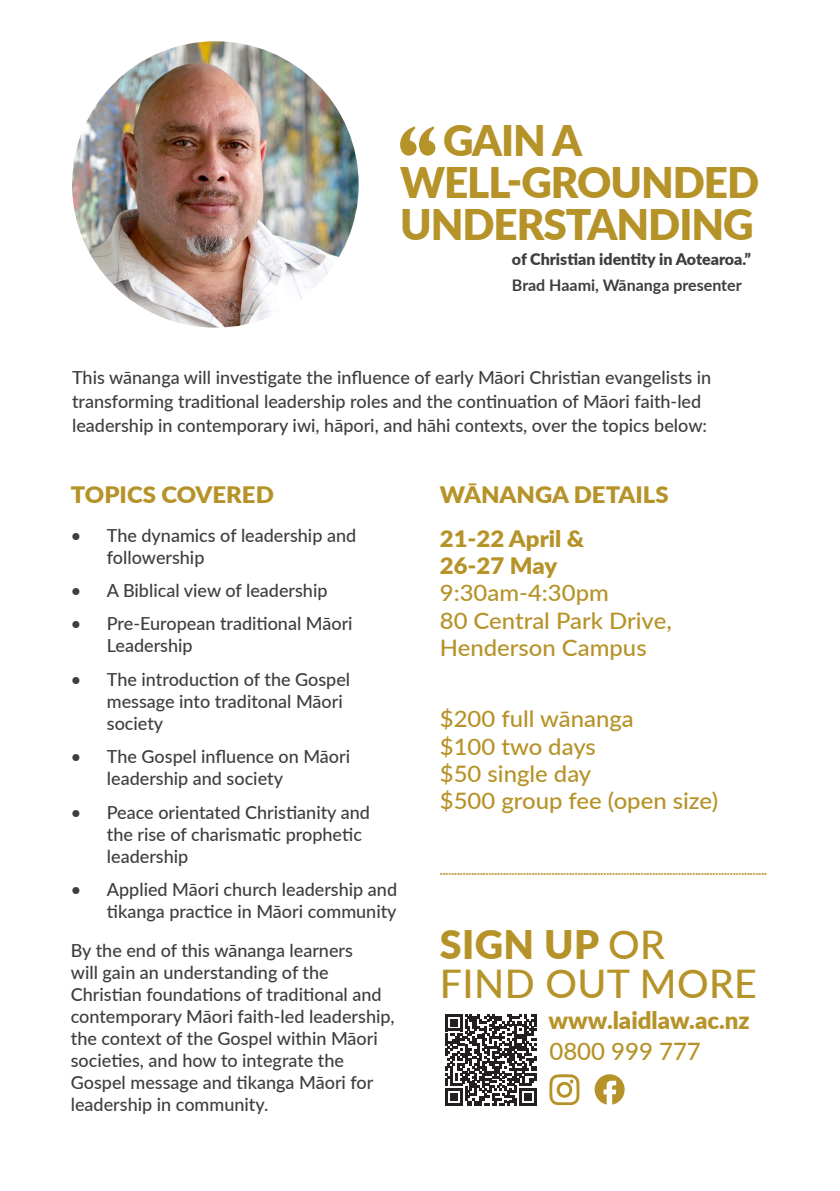
<style>
.page{position:relative;width:840px;height:1191px;background:#fff}
.page>*{position:absolute;margin:0;border:0;box-sizing:border-box;transform-origin:0 0}
.Quote_40_white_Caps{font:900 42.2px/42.2px "Lato";letter-spacing:-.025em;color:#b69328}
.name_title{font:500 39.4px "Lato";letter-spacing:.01em;color:#b69328}
.name_title-2{font:900 39.4px "Lato";letter-spacing:.01em;color:#b69328}
.t1{font:900 24px "Lato";color:#b69328}
.t2{font:500 24px "Lato";color:#b69328}
.Subheadline_12pt{font:500 22.6px/27.2px "Lato";color:#b69328;scale:1.05 1}
.Subheadline_12pt-2{font:900 22.6px "Lato";color:#b69328;scale:1.05 1}
.Cohort_Body_8pt{font:500 18px/22px "Lato";color:#3e3e3f}
.Body_10pt{font:500 18px/24px "Lato";color:#3e3e3f}
.Intro__subhead_18pt{font:900 16px "Lato";color:#3e3e3f}
.Intro__subhead_18pt-2{font:700 16px "Lato";color:#3e3e3f}
.Body_10pt-2{font:900 12px "Lato";color:#bd9c38}
.s1{font-weight:900}
.s2{font-weight:500}
</style>
<div class="page">
<svg style="left:549px;top:1074px;width:30px;height:31px"></svg>
<svg style="left:594px;top:1074px;width:30px;height:30px"></svg>
<img style="left:72px;top:41px;width:286px;height:287px;border-radius:143px">
<svg style="left:445px;top:1014px;width:91px;height:91px"></svg>
<svg style="left:400px;top:126px;width:35px;height:30px"></svg>
<p class="Quote_40_white_Caps" style="left:400px;top:117px;width:360px;text-indent:43px">GAIN A<br>WELL-GROUNDED<br>UNDERSTANDING</p>
<p class="Intro__subhead_18pt" style="left:511px;top:247px;width:240px">of Christian identity in Aotearoa.”</p>
<p class="Intro__subhead_18pt-2" style="left:511px;top:273px;width:231px">Brad Haami, Wānanga presenter</p>
<p class="Body_10pt" style="left:72px;top:365px;width:640px">This wānanga will investigate the influence of early Māori Christian evangelists in transforming traditional leadership roles and the continuation of Māori faith-led leadership in contemporary iwi, hāpori, and hāhi contexts, over the topics below:</p>
<p class="Subheadline_12pt-2" style="left:71px;top:477px;width:195px">TOPICS COVERED</p>
<p class="Cohort_Body_8pt" style="left:107px;top:523px;width:251px;text-indent:-36px">• The dynamics of leadership and followership</p>
<p class="Cohort_Body_8pt" style="left:71px;top:579px;width:258px">• A Biblical view of leadership</p>
<p class="Cohort_Body_8pt" style="left:107px;top:612px;width:247px;text-indent:-36px">• Pre-European traditional Māori<br>Leadership</p>
<p class="Cohort_Body_8pt" style="left:107px;top:667px;width:245px;text-indent:-36px">• The introduction of the Gospel message into traditonal Māori society</p>
<p class="Cohort_Body_8pt" style="left:107px;top:745px;width:245px;text-indent:-36px">• The Gospel influence on Māori leadership and society</p>
<p class="Cohort_Body_8pt" style="left:107px;top:800px;width:264px;text-indent:-36px">• Peace orientated Christianity and the rise of charismatic prophetic leadership</p>
<p class="Cohort_Body_8pt" style="left:71px;top:877px;width:327px;text-align:right">• Applied Māori church leadership and tikanga practice in Māori community</p>
<p class="Cohort_Body_8pt" style="left:71px;top:938px;width:325px">By the end of this wānanga learners<br>will gain an understanding of the Christian foundations of traditional and contemporary Māori faith-led leadership, the context of the Gospel within Māori societies, and how to integrate the Gospel message and tikanga Māori for leadership in community.</p>
<p class="Subheadline_12pt-2" style="left:439px;top:477px;width:219px">WĀNANGA DETAILS</p>
<p class="Subheadline_12pt" style="left:439px;top:524px;width:222px"><span class="s1">21-22 April &amp;<br>26-27 May<br></span>9:30am-4:30pm<br>80 Central Park Drive,<br>Henderson Campus</p>
<p class="Subheadline_12pt" style="left:439px;top:704px;width:266px">$200 full wānanga<br>$100 two days<br>$50 single day<br>$500 group fee (open size)</p>
<p class="Body_10pt-2" style="left:439px;top:861px;width:328px">..................................................................................................................</p>
<p class="name_title-2" style="left:439px;top:914px;width:226px">SIGN UP <span class="s2">OR</span></p>
<p class="name_title" style="left:439px;top:955px;width:318px">FIND OUT MORE</p>
<p class="t1" style="left:548px;top:1002px;width:203px">www.laidlaw.ac.nz</p>
<p class="t2" style="left:549px;top:1034px;width:153px">0800 999 777</p>
</div>
